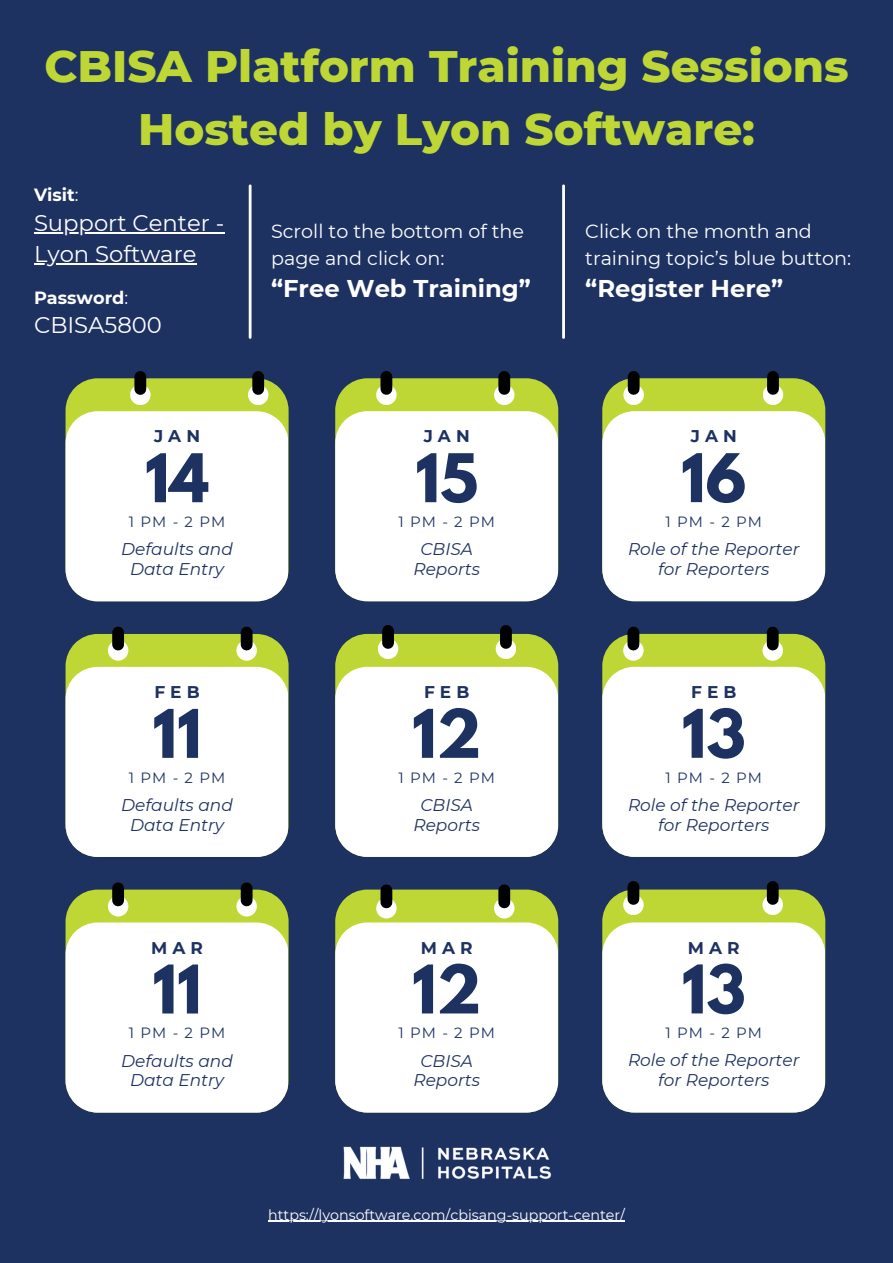
<style>
.page{position:relative;width:893px;height:1263px;background:#1e3262}
.page>*{position:absolute;margin:0;border:0;box-sizing:border-box;transform-origin:0 0}
.t1{font:700 59.4px "League Spartan";color:#1e3262}
.t2{font:800 45px/63px "Montserrat";color:#bfd734;text-align:center}
.t3{font:700 24.22px "Montserrat";color:#fff}
.t4{font:22.73px "Montserrat";color:#fff}
.t5{font:19.12px/26.4px "Montserrat";color:#fff}
.t6{font:700 17.62px "Montserrat";color:#fff}
.t7{font:italic 16.95px/19.9px "Montserrat";color:#1e3262;text-align:center}
.t8{font:700 16.95px "Montserrat";letter-spacing:.3em;color:#1e3262}
.t9{font:14.85px "Montserrat";letter-spacing:.25em;color:#1e3262}
.t10{font:14.25px "Montserrat";color:#fff}
.s1{font-weight:400}
</style>
<div class="page">
<svg style="left:66px;top:378px;width:223px;height:197px;background:#b1c838"></svg>
<div style="left:66px;top:411px;width:222px;height:190px;background:#fff"></div>
<svg style="left:130px;top:385px;width:21px;height:20px"></svg>
<svg style="left:248px;top:385px;width:20px;height:20px"></svg>
<div style="left:134px;top:377px;width:12px;height:12px;background:#000"></div>
<div style="left:252px;top:377px;width:12px;height:12px;background:#000"></div>
<svg style="left:335px;top:378px;width:223px;height:33px;background:#b2ca37"></svg>
<div style="left:335px;top:411px;width:223px;height:190px;background:#fff"></div>
<svg style="left:602px;top:378px;width:223px;height:33px;background:#b2ca37"></svg>
<div style="left:602px;top:411px;width:223px;height:190px;background:#fff"></div>
<svg style="left:66px;top:634px;width:223px;height:196px;background:#b2ca38"></svg>
<div style="left:66px;top:667px;width:222px;height:190px;background:#fff"></div>
<svg style="left:335px;top:634px;width:223px;height:33px;background:#b4cc38"></svg>
<div style="left:335px;top:667px;width:223px;height:190px;background:#fff"></div>
<svg style="left:602px;top:634px;width:223px;height:33px;background:#b4cb38"></svg>
<div style="left:602px;top:667px;width:223px;height:190px;background:#fff"></div>
<svg style="left:66px;top:889px;width:223px;height:197px;background:#afc739"></svg>
<div style="left:66px;top:922px;width:222px;height:190px;background:#fff"></div>
<svg style="left:335px;top:889px;width:223px;height:33px;background:#b0c738"></svg>
<div style="left:335px;top:922px;width:223px;height:190px;background:#fff"></div>
<svg style="left:602px;top:889px;width:223px;height:33px;background:#b1c838"></svg>
<div style="left:602px;top:922px;width:223px;height:190px;background:#fff"></div>
<svg style="left:376px;top:385px;width:21px;height:20px"></svg>
<svg style="left:494px;top:385px;width:20px;height:20px"></svg>
<div style="left:380px;top:377px;width:12px;height:12px;background:#000"></div>
<div style="left:498px;top:377px;width:12px;height:12px;background:#000"></div>
<svg style="left:623px;top:385px;width:21px;height:20px"></svg>
<svg style="left:763px;top:385px;width:20px;height:20px"></svg>
<div style="left:628px;top:377px;width:11px;height:12px;background:#000"></div>
<div style="left:767px;top:377px;width:12px;height:12px;background:#000"></div>
<svg style="left:108px;top:640px;width:20px;height:21px"></svg>
<svg style="left:236px;top:640px;width:21px;height:21px"></svg>
<div style="left:112px;top:632px;width:12px;height:12px;background:#000"></div>
<div style="left:241px;top:632px;width:11px;height:12px;background:#000"></div>
<svg style="left:378px;top:639px;width:20px;height:20px"></svg>
<svg style="left:496px;top:639px;width:20px;height:20px"></svg>
<div style="left:382px;top:631px;width:12px;height:12px;background:#000"></div>
<div style="left:500px;top:631px;width:12px;height:12px;background:#000"></div>
<svg style="left:623px;top:640px;width:20px;height:21px"></svg>
<svg style="left:762px;top:640px;width:21px;height:21px"></svg>
<div style="left:627px;top:632px;width:12px;height:12px;background:#000"></div>
<div style="left:767px;top:632px;width:11px;height:12px;background:#000"></div>
<svg style="left:108px;top:896px;width:20px;height:20px"></svg>
<svg style="left:236px;top:896px;width:21px;height:20px"></svg>
<div style="left:112px;top:888px;width:12px;height:12px;background:#000"></div>
<div style="left:241px;top:888px;width:11px;height:12px;background:#000"></div>
<svg style="left:376px;top:898px;width:21px;height:20px"></svg>
<svg style="left:494px;top:898px;width:20px;height:20px"></svg>
<div style="left:380px;top:890px;width:12px;height:12px;background:#000"></div>
<div style="left:498px;top:890px;width:12px;height:12px;background:#000"></div>
<svg style="left:623px;top:894px;width:20px;height:21px"></svg>
<svg style="left:762px;top:894px;width:21px;height:21px"></svg>
<div style="left:627px;top:887px;width:12px;height:12px;background:#000"></div>
<div style="left:767px;top:887px;width:11px;height:12px;background:#000"></div>
<img style="left:343px;top:1146px;width:208px;height:33px">
<hr style="left:268px;top:1221px;width:357px;height:1px;background:#fff">
<hr style="left:34px;top:232px;width:191px;height:2px;background:#fff">
<hr style="left:34px;top:263px;width:162px;height:2px;background:#fff">
<hr style="left:249px;top:186px;width:2px;height:151px;background:#fff">
<hr style="left:562px;top:186px;width:3px;height:151px;background:#fff">
<p class="t2" style="left:44px;top:34px;width:806px">CBISA Platform Training Sessions<br>Hosted by Lyon Software:</p>
<p class="t6" style="left:34px;top:184px;width:46px">Visit<span class="s1">:</span></p>
<h4 class="t4" style="left:34px;top:209px;width:192px">Support Center -</h4>
<p class="t4" style="left:34px;top:240px;width:164px">Lyon Software</p>
<h6 class="t6" style="left:34px;top:287px;width:96px">Password<span class="s1">:</span></h6>
<h6 class="t4" style="left:34px;top:311px;width:129px">CBISA5800</h6>
<h5 class="t5" style="left:271px;top:218px;width:254px">Scroll to the bottom of the page and click on:</h5>
<h5 class="t3" style="left:271px;top:273px;width:261px">“Free Web Training”</h5>
<p class="t5" style="left:585px;top:218px;width:267px">Click on the month and training topic’s blue button:</p>
<p class="t3" style="left:585px;top:273px;width:199px">“Register Here”</p>
<h2 class="t8" style="left:154px;top:426px;width:48px">JAN</h2>
<h3 class="t8" style="left:424px;top:426px;width:48px">JAN</h3>
<p class="t8" style="left:691px;top:426px;width:48px">JAN</p>
<h1 class="t1" style="left:145px;top:449px;width:66px">14</h1>
<p class="t9" style="left:129px;top:513px;width:98px">1PM-2PM</p>
<h2 class="t7" style="left:121px;top:539px;width:113px">Defaults and<br>Data Entry</h2>
<h3 class="t1" style="left:415px;top:449px;width:64px">15</h3>
<p class="t9" style="left:398px;top:513px;width:98px">1PM-2PM</p>
<p class="t7" style="left:413px;top:539px;width:68px">CBISA<br>Reports</p>
<p class="t1" style="left:681px;top:449px;width:67px">16</p>
<h4 class="t7" style="left:628px;top:539px;width:173px">Role of the Reporter for Reporters</h4>
<h6 class="t9" style="left:665px;top:512px;width:98px">1PM-2PM</h6>
<p class="t8" style="left:154px;top:682px;width:47px">FEB</p>
<h5 class="t8" style="left:424px;top:682px;width:47px">FEB</h5>
<p class="t8" style="left:691px;top:681px;width:47px">FEB</p>
<h5 class="t1" style="left:152px;top:704px;width:51px">11</h5>
<h4 class="t9" style="left:129px;top:768px;width:98px">1PM-2PM</h4>
<p class="t7" style="left:121px;top:795px;width:113px">Defaults and<br>Data Entry</p>
<p class="t1" style="left:412px;top:704px;width:71px">12</p>
<p class="t9" style="left:398px;top:768px;width:98px">1PM-2PM</p>
<h6 class="t7" style="left:413px;top:795px;width:68px">CBISA<br>Reports</h6>
<p class="t1" style="left:682px;top:704px;width:66px">13</p>
<h4 class="t7" style="left:628px;top:795px;width:173px">Role of the Reporter for Reporters</h4>
<h6 class="t9" style="left:665px;top:768px;width:98px">1PM-2PM</h6>
<p class="t8" style="left:151px;top:937px;width:53px">MAR</p>
<h5 class="t8" style="left:421px;top:937px;width:53px">MAR</h5>
<p class="t8" style="left:688px;top:937px;width:53px">MAR</p>
<h5 class="t1" style="left:152px;top:960px;width:51px">11</h5>
<h4 class="t9" style="left:129px;top:1024px;width:98px">1PM-2PM</h4>
<p class="t7" style="left:121px;top:1050px;width:113px">Defaults and<br>Data Entry</p>
<p class="t1" style="left:412px;top:960px;width:71px">12</p>
<p class="t9" style="left:398px;top:1024px;width:98px">1PM-2PM</p>
<h6 class="t7" style="left:413px;top:1050px;width:68px">CBISA<br>Reports</h6>
<p class="t1" style="left:682px;top:960px;width:66px">13</p>
<h4 class="t7" style="left:628px;top:1050px;width:173px">Role of the Reporter for Reporters</h4>
<h6 class="t9" style="left:665px;top:1024px;width:98px">1PM-2PM</h6>
<h5 class="t10" style="left:268px;top:1206px;width:358px">https://lyonsoftware.com/cbisang-support-center/</h5>
</div>
